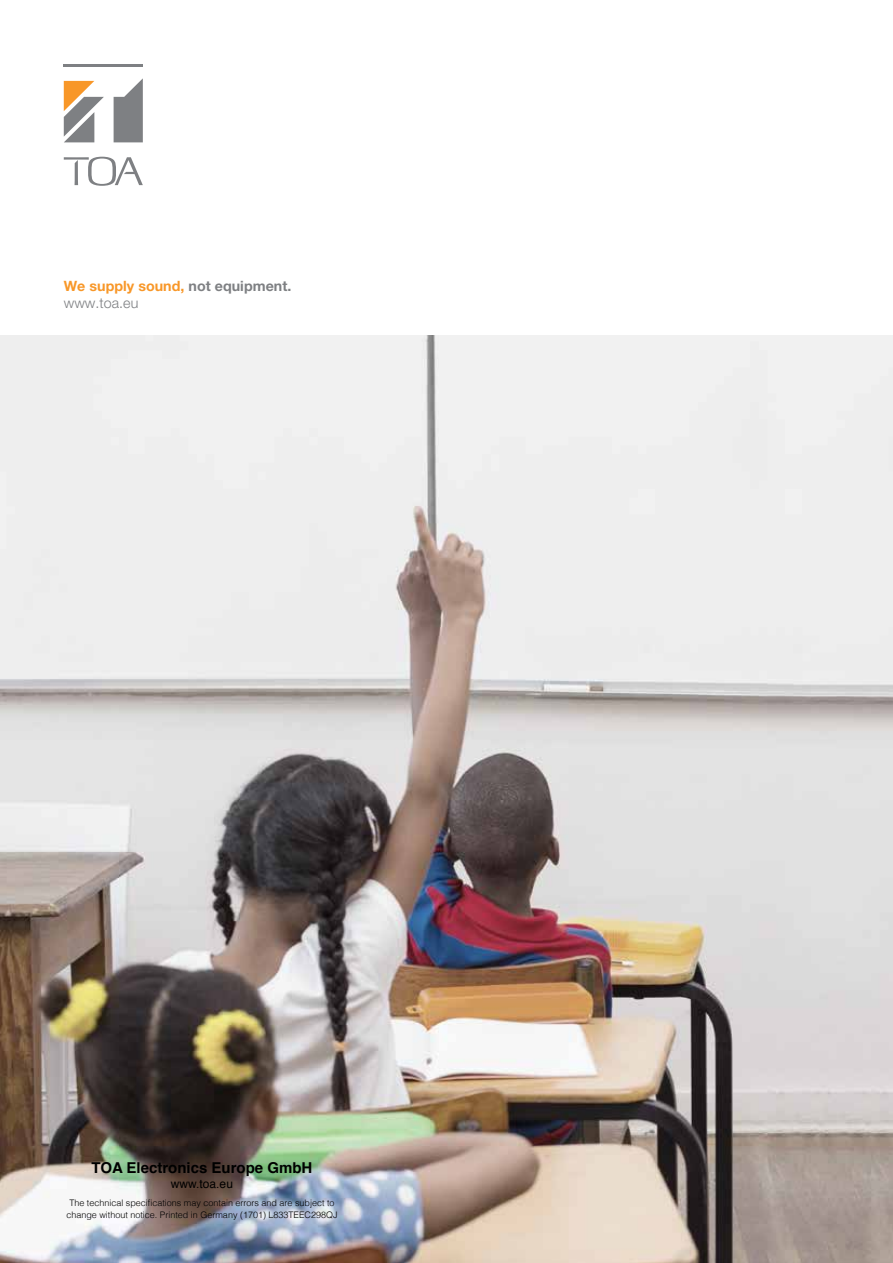
<style>
.page{position:relative;width:893px;height:1263px;background:#fff}
.page>*{position:absolute;margin:0;border:0;box-sizing:border-box;transform-origin:0 0}
.t1{font:700 15px "Helvetica";color:#000}
.t2{font:700 14.25px/17.2px "Helvetica Neue LT Std";letter-spacing:.005em;color:#f89728}
.t3{font:12px "Helvetica";color:#000}
.t4{font:300 9px/12px "Helvetica";color:#000;text-align:center}
.s1{color:#7e8083}
.s2{font-weight:300;color:#7e8083}
</style>
<div class="page">
<img style="left:0;top:335px;width:893px;height:928px">
<svg style="left:64px;top:81px;width:40px;height:61px"></svg>
<hr style="left:64px;top:64px;width:79px;height:2px;background:#7e8083">
<svg style="left:114px;top:78px;width:29px;height:64px"></svg>
<svg style="left:64px;top:157px;width:79px;height:29px"></svg>
<h2 class="t2" style="left:64px;top:276px;width:229px">We supply sound, <span class="s1">not equipment. </span><span class="s2">www.toa.eu</span></h2>
<h1 class="t1" style="left:92px;top:1156px;width:222px">TOA Electronics Europe GmbH</h1>
<h3 class="t3" style="left:171px;top:1174px;width:64px">www.toa.eu</h3>
<p class="t4" style="left:66px;top:1196px;width:273px">The technical specifications may contain errors and are subject to change without notice. Printed in Germany (1701) L833TEEC298QJ</p>
</div>
